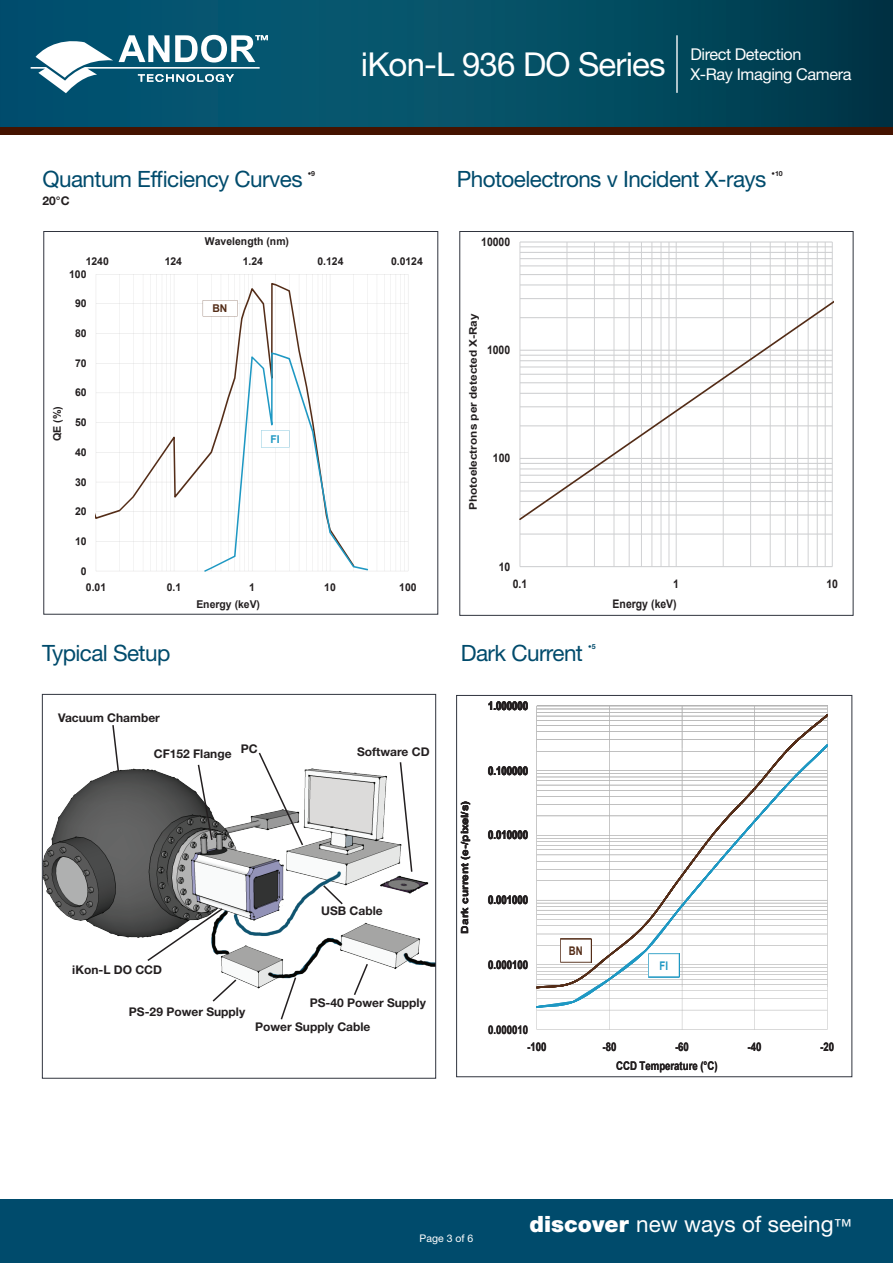
<style>
.page{position:relative;width:893px;height:1263px;background:#fff}
.page>*{position:absolute;margin:0;border:0;box-sizing:border-box;transform-origin:0 0}
.t1{font:33px "Helvetica Neue LT Std";letter-spacing:-.025em;color:#fff}
.t2{font:22.5px "Helvetica Neue LT Std";letter-spacing:-.025em;color:#004b6c}
.t3{font:22.5px "Helvetica Neue LT Std";color:#fff}
.t4{font:16.2px/20.4px "Helvetica Neue LT Std";letter-spacing:-.025em;color:#fff}
.t5{font:700 12px "Helvetica Neue LT Std";color:#231f20}
.t6{font:700 12px "Arial";color:#231f20;scale:.81 1}
.t7{font:700 12px "Arial";color:#542d18;scale:.81 1}
.t8{font:700 12px "Arial";color:#1e98c3;scale:.81 1}
.t9{font:700 11.85px "Arial";color:#231f20;scale:.89 1}
.t10{font:700 10.8px "Arial";color:#231f20}
.t11{font:700 10.8px "Arial";color:#542d18}
.t12{font:700 10.8px "Arial";color:#1e98c3}
.t13{font:700 10.5px "Arial";color:#231f20;scale:1.12 1}
.t14{font:10.5px "Helvetica Neue LT Std";color:#fff}
.t15{font:700 10.35px "Arial";color:#231f20}
.t16{font:700 9.6px "Arial";color:#231f20;scale:1.24 1}
.t17{font:700 7.05px "Helvetica Neue LT Std";color:#231f20}
.t18{font:700 7.05px "Helvetica Neue LT Std";color:#004b6c}
.s1{font-weight:900}
.s2{font-size:18px}
</style>
<div class="page">
<div style="left:0;top:1199px;width:893px;height:64px;background:#004b6c"></div>
<div style="left:0;top:126px;width:893px;height:9px;background:#451300"></div>
<svg style="left:0;top:0;width:893px;height:126px;background:#034b62"></svg>
<svg style="left:31px;top:35px;width:237px;height:58px"></svg>
<hr style="left:676px;top:35px;width:2px;height:58px;background:#fff">
<hr style="left:96px;top:571px;width:312px;height:1px;background:#c8c7c7">
<hr style="left:96px;top:541px;width:312px;height:1px;background:#c8c7c7">
<hr style="left:96px;top:512px;width:312px;height:1px;background:#c8c7c7">
<hr style="left:96px;top:482px;width:312px;height:1px;background:#c8c7c7">
<hr style="left:96px;top:452px;width:312px;height:1px;background:#c8c7c7">
<hr style="left:96px;top:422px;width:312px;height:1px;background:#c8c7c7">
<hr style="left:96px;top:393px;width:312px;height:1px;background:#c8c7c7">
<hr style="left:96px;top:363px;width:312px;height:1px;background:#c8c7c7">
<hr style="left:96px;top:333px;width:312px;height:1px;background:#c8c7c7">
<hr style="left:96px;top:304px;width:312px;height:1px;background:#c8c7c7">
<hr style="left:96px;top:274px;width:312px;height:1px;background:#c8c7c7">
<svg style="left:119px;top:274px;width:286px;height:297px"></svg>
<hr style="left:408px;top:274px;width:1px;height:297px;background:#c8c7c7">
<hr style="left:330px;top:274px;width:1px;height:297px;background:#c8c7c7">
<hr style="left:252px;top:274px;width:1px;height:297px;background:#c8c7c7">
<hr style="left:174px;top:274px;width:1px;height:297px;background:#c8c7c7">
<hr style="left:96px;top:274px;width:1px;height:297px;background:#c8c7c7">
<svg style="left:96px;top:283px;width:258px;height:284px"></svg>
<svg style="left:203px;top:300px;width:34px;height:16px"></svg>
<svg style="left:204px;top:352px;width:164px;height:220px"></svg>
<hr style="left:537px;top:1010px;width:290px;height:1px;background:#b4b4b4">
<hr style="left:537px;top:712px;width:290px;height:1px;background:#b4b4b4">
<hr style="left:537px;top:709px;width:290px;height:1px;background:#b4b4b4">
<hr style="left:537px;top:1029px;width:290px;height:1px;background:#b4b4b4">
<hr style="left:537px;top:706px;width:290px;height:1px;background:#b4b4b4">
<hr style="left:827px;top:706px;width:1px;height:323px;background:#b4b4b4">
<hr style="left:754px;top:706px;width:1px;height:323px;background:#b4b4b4">
<hr style="left:682px;top:706px;width:1px;height:323px;background:#b4b4b4">
<hr style="left:609px;top:706px;width:1px;height:323px;background:#b4b4b4">
<hr style="left:537px;top:706px;width:1px;height:323px;background:#b4b4b4">
<svg style="left:537px;top:714px;width:291px;height:30px"></svg>
<svg style="left:537px;top:744px;width:291px;height:264px"></svg>
<svg style="left:560px;top:939px;width:31px;height:24px"></svg>
<svg style="left:648px;top:953px;width:31px;height:24px"></svg>
<div style="left:456px;top:695px;width:396px;height:382px;border:1px solid #30343e"></div>
<hr style="left:520px;top:534px;width:312px;height:1px;background:#cecfd1">
<hr style="left:520px;top:566px;width:312px;height:1px;background:#cecfd1">
<hr style="left:567px;top:242px;width:1px;height:325px;background:#cecfd1">
<hr style="left:594px;top:242px;width:1px;height:325px;background:#cecfd1">
<hr style="left:614px;top:242px;width:1px;height:325px;background:#cecfd1">
<hr style="left:629px;top:242px;width:1px;height:325px;background:#cecfd1">
<hr style="left:641px;top:242px;width:1px;height:325px;background:#cecfd1">
<hr style="left:652px;top:242px;width:1px;height:325px;background:#cecfd1">
<hr style="left:661px;top:242px;width:1px;height:325px;background:#cecfd1">
<hr style="left:669px;top:242px;width:1px;height:325px;background:#cecfd1">
<hr style="left:723px;top:242px;width:1px;height:325px;background:#cecfd1">
<hr style="left:750px;top:242px;width:1px;height:325px;background:#cecfd1">
<hr style="left:770px;top:242px;width:1px;height:325px;background:#cecfd1">
<hr style="left:785px;top:242px;width:1px;height:325px;background:#cecfd1">
<hr style="left:797px;top:242px;width:1px;height:325px;background:#cecfd1">
<hr style="left:808px;top:242px;width:1px;height:325px;background:#cecfd1">
<hr style="left:817px;top:242px;width:1px;height:325px;background:#cecfd1">
<hr style="left:825px;top:242px;width:1px;height:325px;background:#cecfd1">
<hr style="left:520px;top:242px;width:1px;height:325px;background:#cecfd1">
<hr style="left:676px;top:242px;width:1px;height:325px;background:#cecfd1">
<hr style="left:832px;top:242px;width:1px;height:325px;background:#cecfd1">
<svg style="left:520px;top:242px;width:313px;height:280px"></svg>
<img style="left:44px;top:769px;width:390px;height:219px">
<div style="left:42px;top:694px;width:394px;height:384px;border:1px solid #30343e"></div>
<svg style="left:111px;top:725px;width:9px;height:48px"></svg>
<svg style="left:146px;top:907px;width:78px;height:55px"></svg>
<svg style="left:197px;top:764px;width:17px;height:78px"></svg>
<svg style="left:257px;top:752px;width:47px;height:95px"></svg>
<svg style="left:211px;top:978px;width:27px;height:24px"></svg>
<svg style="left:399px;top:762px;width:14px;height:111px"></svg>
<svg style="left:322px;top:884px;width:22px;height:22px"></svg>
<svg style="left:352px;top:962px;width:17px;height:33px"></svg>
<svg style="left:279px;top:976px;width:18px;height:44px"></svg>
<h2 class="t2" style="left:43px;top:166px;width:262px">Quantum Efficiency Curves</h2>
<p class="t17" style="left:308px;top:169px;width:9px">•9</p>
<p class="t5" style="left:43px;top:194px;width:29px">20°C</p>
<p class="t10" style="left:205px;top:234px;width:86px">Wavelength (nm)</p>
<h1 class="t1" style="left:361px;top:44px;width:306px">iKon-L 936 DO Series</h1>
<h3 class="t4" style="left:690px;top:44px;width:163px">Direct Detection<br>X-Ray Imaging Camera</h3>
<h2 class="t2" style="left:457px;top:166px;width:311px">Photoelectrons v Incident X-rays</h2>
<p class="t17" style="left:772px;top:169px;width:13px">•10</p>
<p class="t9" style="left:481px;top:234px;width:34px">10000</p>
<p class="t10" style="left:86px;top:254px;width:25px">1240</p>
<p class="t10" style="left:165px;top:254px;width:19px">124</p>
<p class="t10" style="left:243px;top:254px;width:22px">1.24</p>
<p class="t10" style="left:317px;top:254px;width:27px">0.124</p>
<p class="t10" style="left:391px;top:254px;width:33px">0.0124</p>
<p class="t10" style="left:69px;top:267px;width:19px">100</p>
<p class="t10" style="left:75px;top:296px;width:13px">90</p>
<p class="t10" style="left:75px;top:326px;width:13px">80</p>
<p class="t10" style="left:75px;top:356px;width:13px">70</p>
<p class="t15" style="left:50px;top:441px;width:37px;rotate:-90deg">QE (%)</p>
<p class="t10" style="left:75px;top:385px;width:13px">60</p>
<p class="t10" style="left:75px;top:415px;width:13px">50</p>
<p class="t10" style="left:75px;top:445px;width:13px">40</p>
<p class="t10" style="left:75px;top:475px;width:13px">30</p>
<p class="t10" style="left:75px;top:504px;width:13px">20</p>
<p class="t10" style="left:75px;top:534px;width:13px">10</p>
<p class="t10" style="left:81px;top:564px;width:7px">0</p>
<p class="t11" style="left:212px;top:301px;width:17px">BN</p>
<p class="t12" style="left:270px;top:432px;width:11px">FI</p>
<p class="t10" style="left:86px;top:580px;width:22px">0.01</p>
<p class="t10" style="left:167px;top:580px;width:16px">0.1</p>
<p class="t10" style="left:249px;top:580px;width:7px">1</p>
<p class="t10" style="left:324px;top:580px;width:13px">10</p>
<p class="t10" style="left:399px;top:580px;width:19px">100</p>
<h2 class="t2" style="left:42px;top:639px;width:130px">Typical Setup</h2>
<p class="t5" style="left:58px;top:710px;width:103px">Vacuum Chamber</p>
<p class="t10" style="left:196px;top:597px;width:65px">Energy (keV)</p>
<p class="t5" style="left:154px;top:747px;width:79px">CF152 Flange</p>
<p class="t5" style="left:241px;top:741px;width:18px">PC</p>
<p class="t5" style="left:357px;top:745px;width:74px">Software CD</p>
<p class="t5" style="left:72px;top:962px;width:91px">iKon-L DO CCD</p>
<p class="t5" style="left:321px;top:903px;width:63px">USB Cable</p>
<p class="t5" style="left:129px;top:1004px;width:118px">PS-29 Power Supply</p>
<p class="t5" style="left:310px;top:995px;width:118px">PS-40 Power Supply</p>
<p class="t5" style="left:255px;top:1019px;width:117px">Power Supply Cable</p>
<p class="t13" style="left:466px;top:510px;width:177px;rotate:-90deg">Photoelectrons per detected X-Ray</p>
<p class="t9" style="left:487px;top:342px;width:28px">1000</p>
<p class="t9" style="left:493px;top:450px;width:21px">100</p>
<p class="t9" style="left:499px;top:559px;width:15px">10</p>
<p class="t9" style="left:513px;top:576px;width:18px">0.1</p>
<p class="t9" style="left:673px;top:576px;width:8px">1</p>
<p class="t9" style="left:826px;top:576px;width:15px">10</p>
<p class="t9" style="left:613px;top:596px;width:74px">Energy (keV)</p>
<h2 class="t2" style="left:461px;top:639px;width:124px">Dark Current</h2>
<p class="t18" style="left:588px;top:642px;width:9px">•5</p>
<p class="t6" style="left:488px;top:698px;width:51px">1.000000</p>
<p class="t16" style="left:459px;top:933px;width:109px;rotate:-90deg">Dark current (e-/pixel/s)</p>
<p class="t6" style="left:488px;top:762px;width:51px">0.100000</p>
<p class="t6" style="left:488px;top:827px;width:51px">0.010000</p>
<p class="t6" style="left:488px;top:892px;width:51px">0.001000</p>
<p class="t6" style="left:488px;top:957px;width:51px">0.000100</p>
<p class="t7" style="left:569px;top:943px;width:19px">BN</p>
<p class="t8" style="left:660px;top:957px;width:12px">FI</p>
<p class="t6" style="left:488px;top:1021px;width:51px">0.000010</p>
<p class="t6" style="left:527px;top:1039px;width:25px">-100</p>
<p class="t6" style="left:602px;top:1039px;width:19px">-80</p>
<p class="t6" style="left:675px;top:1039px;width:19px">-60</p>
<p class="t6" style="left:748px;top:1039px;width:19px">-40</p>
<p class="t6" style="left:820px;top:1039px;width:19px">-20</p>
<p class="t6" style="left:616px;top:1058px;width:127px">CCD Temperature (°C)</p>
<p class="t14" style="left:420px;top:1232px;width:55px">Page 3 of 6</p>
<h2 class="t3" style="left:529px;top:1210px;width:323px"><span class="s1">discover</span> new ways of seeing<span class="s2">™</span></h2>
</div>
